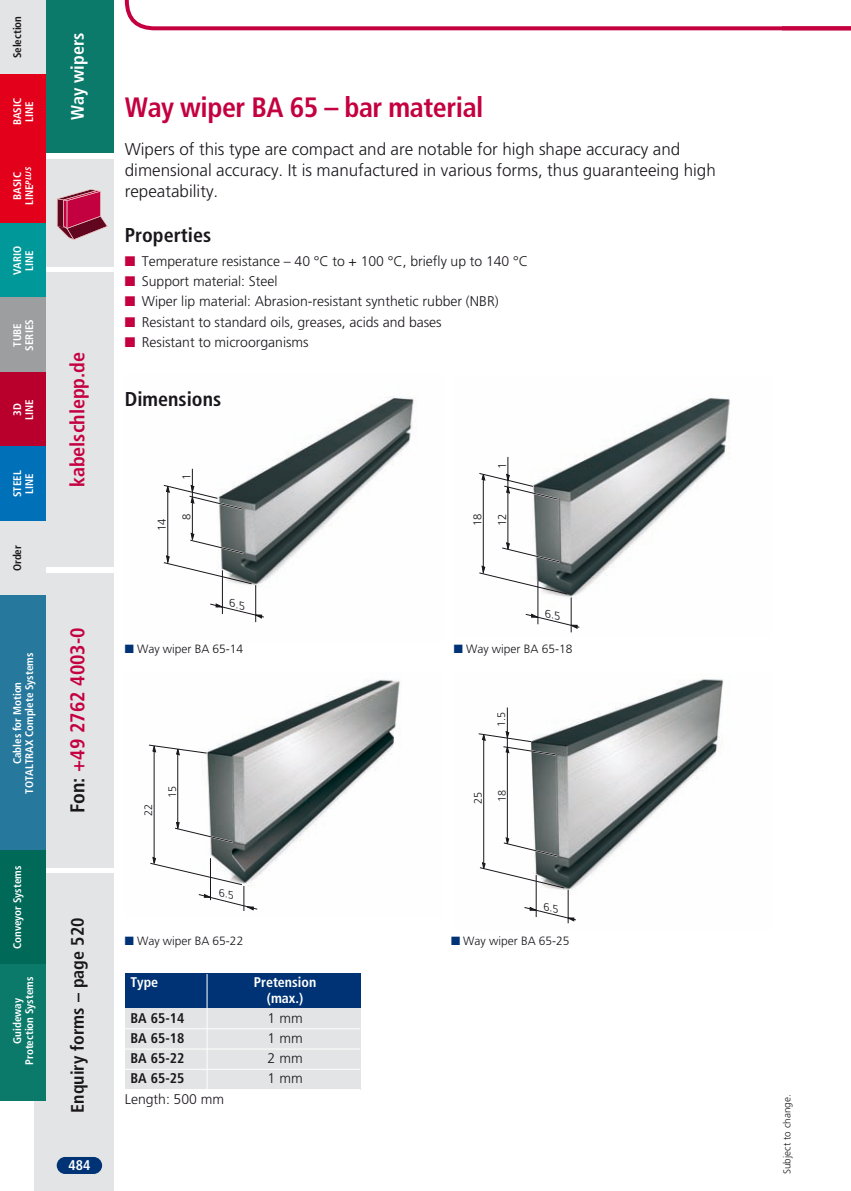
<style>
.page{position:relative;width:851px;height:1191px;background:#fff}
.page>*{position:absolute;margin:0;border:0;box-sizing:border-box;transform-origin:0 0}
.t1{font:700 condensed 28px "Frutiger LT Com";letter-spacing:-.015em;color:#c40040}
.t2{font:700 condensed 20px "Frutiger LT Com";color:#c40040}
.t3{font:700 condensed 20px "Frutiger LT Com";color:#1a171c}
.t4{font:700 condensed 18px "Frutiger LT Com";color:#1a171c}
.t5{font:700 condensed 18px "Frutiger LT Com";color:#fff}
.t6{font:300 17px/21px "Frutiger LT Com";color:#1a171c}
.t7{font:300 14px "Frutiger LT Com";color:#1a171c}
.t8{font:700 condensed 14px "Frutiger LT Com";color:#1a171c}
.t9{font:700 condensed 14px/16px "Frutiger LT Com";color:#fff;text-align:center}
.t10{font:300 12px "Frutiger LT Com";color:#1a171c}
.t11{font:300 11.4px/24.8px "Frutiger LT Com";color:#1a171c}
.t12{font:700 condensed 11px/12px "Frutiger LT Com";color:#fff;text-align:center}
.t13{font:700 condensed 11px "Frutiger LT Com";color:#1a171c}
.t14{font:300 11px/23.8px "Frutiger LT Com";color:#1a171c}
.t15{font:300 10px "Frutiger LT";color:#1a171c}
.s1{color:#1a171c}
.s2{color:#c40040}
.s3{color:#003375}
</style>
<div class="page">
<img style="left:168px;top:396px;width:246px;height:227px">
<hr style="left:167px;top:488px;width:1px;height:75px;background:#1a171c">
<hr style="left:192px;top:469px;width:1px;height:67px;background:#1a171c">
<hr style="left:222px;top:570px;width:1px;height:44px;background:#1a171c">
<hr style="left:255px;top:585px;width:1px;height:37px;background:#1a171c">
<svg style="left:163px;top:533px;width:89px;height:51px"></svg>
<svg style="left:163px;top:484px;width:82px;height:27px"></svg>
<img style="left:482px;top:398px;width:248px;height:235px">
<hr style="left:483px;top:478px;width:1px;height:95px;background:#1a171c">
<hr style="left:507px;top:457px;width:1px;height:89px;background:#1a171c">
<hr style="left:537px;top:580px;width:1px;height:44px;background:#1a171c">
<hr style="left:570px;top:597px;width:1px;height:35px;background:#1a171c">
<svg style="left:479px;top:542px;width:88px;height:52px"></svg>
<svg style="left:479px;top:472px;width:80px;height:29px"></svg>
<img style="left:152px;top:679px;width:248px;height:197px">
<hr style="left:154px;top:749px;width:1px;height:112px;background:#1a171c">
<hr style="left:177px;top:749px;width:1px;height:80px;background:#1a171c">
<svg style="left:173px;top:822px;width:61px;height:22px"></svg>
<svg style="left:149px;top:744px;width:58px;height:11px"></svg>
<img style="left:484px;top:679px;width:239px;height:245px">
<hr style="left:483px;top:736px;width:1px;height:127px;background:#1a171c">
<hr style="left:507px;top:707px;width:1px;height:133px;background:#1a171c">
<hr style="left:535px;top:875px;width:1px;height:42px;background:#1a171c">
<hr style="left:567px;top:889px;width:1px;height:34px;background:#1a171c">
<svg style="left:480px;top:837px;width:84px;height:51px"></svg>
<svg style="left:478px;top:731px;width:79px;height:25px"></svg>
<div style="left:125px;top:973px;width:235px;height:116px;background:#e3e4e5"></div>
<div style="left:125px;top:973px;width:235px;height:34px;background:#003375"></div>
<hr style="left:125px;top:1028px;width:235px;height:1px;background:#fff">
<hr style="left:125px;top:1048px;width:235px;height:1px;background:#fff">
<hr style="left:125px;top:1068px;width:235px;height:1px;background:#fff">
<hr style="left:206px;top:974px;width:1px;height:116px;background:#fff">
<div style="left:34px;top:159px;width:79px;height:107px;background:#e3e4e5"></div>
<div style="left:45px;top:272px;width:68px;height:295px;background:#e3e4e5"></div>
<div style="left:45px;top:573px;width:68px;height:294px;background:#e3e4e5"></div>
<div style="left:34px;top:873px;width:79px;height:318px;background:#e3e4e5"></div>
<div style="left:45px;top:0;width:68px;height:153px;background:#0b7a6b"></div>
<div style="left:57px;top:1157px;width:45px;height:17px;background:#003375;border-radius:9px"></div>
<svg style="left:57px;top:189px;width:51px;height:51px"></svg>
<div style="left:0;top:0;width:45px;height:97px;background:#e3e4e5"></div>
<div style="left:0;top:74px;width:45px;height:97px;background:#e2001a"></div>
<div style="left:0;top:149px;width:45px;height:97px;background:#e2001a"></div>
<div style="left:0;top:223px;width:45px;height:97px;background:#009899"></div>
<div style="left:0;top:298px;width:45px;height:97px;background:#9d9ea0"></div>
<div style="left:0;top:372px;width:45px;height:97px;background:#b9002d"></div>
<div style="left:0;top:446px;width:45px;height:98px;background:#0070b8"></div>
<div style="left:0;top:521px;width:45px;height:97px;background:#e3e4e5"></div>
<div style="left:0;top:595px;width:45px;height:278px;background:#26789c"></div>
<div style="left:0;top:850px;width:45px;height:136px;background:#006957"></div>
<div style="left:0;top:964px;width:45px;height:136px;background:#0b7a6b"></div>
<svg style="left:125px;top:0;width:725px;height:31px"></svg>
<svg style="left:210px;top:598px;width:54px;height:20px"></svg>
<svg style="left:525px;top:608px;width:54px;height:21px"></svg>
<svg style="left:150px;top:857px;width:108px;height:54px"></svg>
<svg style="left:524px;top:902px;width:52px;height:19px"></svg>
<p class="t13" style="left:13px;top:58px;width:44px;rotate:-90deg">Selection</p>
<p class="t12" style="left:12px;top:125px;width:29px;rotate:-90deg">BASIC<br>LINE</p>
<p class="t12" style="left:12px;top:205px;width:40px;rotate:-90deg">BASIC<br>LINE<sup>PLUS</sup></p>
<p class="t12" style="left:12px;top:275px;width:31px;rotate:-90deg">VARIO<br>LINE</p>
<p class="t12" style="left:12px;top:350px;width:33px;rotate:-90deg">TUBE<br>SERIES</p>
<p class="t12" style="left:12px;top:420px;width:22px;rotate:-90deg">3D<br>LINE</p>
<p class="t12" style="left:12px;top:497px;width:28px;text-align:left;rotate:-90deg">STEEL<br>LINE</p>
<p class="t13" style="left:13px;top:571px;width:28px;rotate:-90deg">Order</p>
<p class="t12" style="left:12px;top:793px;width:142px;rotate:-90deg">Cables for Motion<br>TOTALTRAX Complete Systems</p>
<p class="t12" style="left:12px;top:949px;width:85px;rotate:-90deg">Conveyor Systems</p>
<p class="t12" style="left:12px;top:1065px;width:90px;rotate:-90deg">Guideway<br>Protection Systems</p>
<p class="t5" style="left:70px;top:120px;width:89px;rotate:-90deg">Way wipers</p>
<h2 class="t2" style="left:69px;top:487px;width:137px;rotate:-90deg">kabelschlepp.de</h2>
<h2 class="t2" style="left:69px;top:813px;width:187px;rotate:-90deg"><span class="s1">Fon:</span> +49 2762 4003-0</h2>
<p class="t4" style="left:70px;top:1112px;width:197px;rotate:-90deg">Enquiry forms – page 520</p>
<p class="t9" style="left:68px;top:1158px;width:23px">484</p>
<h1 class="t1" style="left:125px;top:96px;width:360px">Way wiper BA 65 – bar material</h1>
<p class="t6" style="left:125px;top:139px;width:592px">Wipers of this type are compact and are notable for high shape accuracy and dimensional accuracy. It is manufactured in various forms, thus guaranteeing high repeatability.</p>
<h2 class="t3" style="left:125px;top:227px;width:88px">Properties</h2>
<p class="t7" style="left:125px;top:255px;width:404px"><span class="s2">■</span> Temperature resistance – 40 °C to + 100 °C, briefly up to 140 °C</p>
<p class="t7" style="left:125px;top:275px;width:154px"><span class="s2">■</span> Support material: Steel</p>
<p class="t7" style="left:125px;top:296px;width:375px"><span class="s2">■</span> Wiper lip material: Abrasion-resistant synthetic rubber (NBR)</p>
<p class="t7" style="left:125px;top:316px;width:318px"><span class="s2">■</span> Resistant to standard oils, greases, acids and bases</p>
<p class="t7" style="left:125px;top:336px;width:185px"><span class="s2">■</span> Resistant to microorganisms</p>
<h2 class="t3" style="left:125px;top:391px;width:98px">Dimensions</h2>
<p class="t11" style="left:175px;top:480px;width:8px;rotate:-90deg">1</p>
<p class="t11" style="left:150px;top:520px;width:8px;text-indent:-11px;rotate:-90deg">14<br>8</p>
<p class="t11" style="left:490px;top:468px;width:8px;rotate:-90deg">1</p>
<p class="t11" style="left:466px;top:526px;width:14px;rotate:-90deg">18<br>12</p>
<p class="t10" style="left:125px;top:643px;width:120px"><span class="s3">■</span> Way wiper BA 65-14</p>
<p class="t10" style="left:454px;top:643px;width:120px"><span class="s3">■</span> Way wiper BA 65-18</p>
<p class="t14" style="left:490px;top:727px;width:17px;rotate:-90deg">1.5</p>
<p class="t14" style="left:137px;top:816px;width:14px;rotate:-90deg">22</p>
<p class="t14" style="left:161px;top:797px;width:14px;rotate:-90deg">15</p>
<p class="t14" style="left:467px;top:804px;width:16px;rotate:-90deg">25<br>18</p>
<p class="t10" style="left:125px;top:935px;width:120px"><span class="s3">■</span> Way wiper BA 65-22</p>
<p class="t10" style="left:451px;top:935px;width:120px"><span class="s3">■</span> Way wiper BA 65-25</p>
<p class="t9" style="left:130px;top:975px;width:29px">Type</p>
<p class="t9" style="left:254px;top:975px;width:64px">Pretension (max.)</p>
<p class="t8" style="left:130px;top:1012px;width:55px">BA 65-14</p>
<p class="t7" style="left:267px;top:1012px;width:37px">1 mm</p>
<p class="t8" style="left:130px;top:1032px;width:55px">BA 65-18</p>
<p class="t7" style="left:267px;top:1032px;width:37px">1 mm</p>
<p class="t8" style="left:130px;top:1052px;width:55px">BA 65-22</p>
<p class="t7" style="left:267px;top:1052px;width:37px">2 mm</p>
<p class="t8" style="left:130px;top:1072px;width:55px">BA 65-25</p>
<p class="t7" style="left:267px;top:1072px;width:37px">1 mm</p>
<p class="t7" style="left:125px;top:1093px;width:101px">Length: 500 mm</p>
<p class="t15" style="left:782px;top:1174px;width:81px;rotate:-90deg">Subject to change.</p>
</div>
